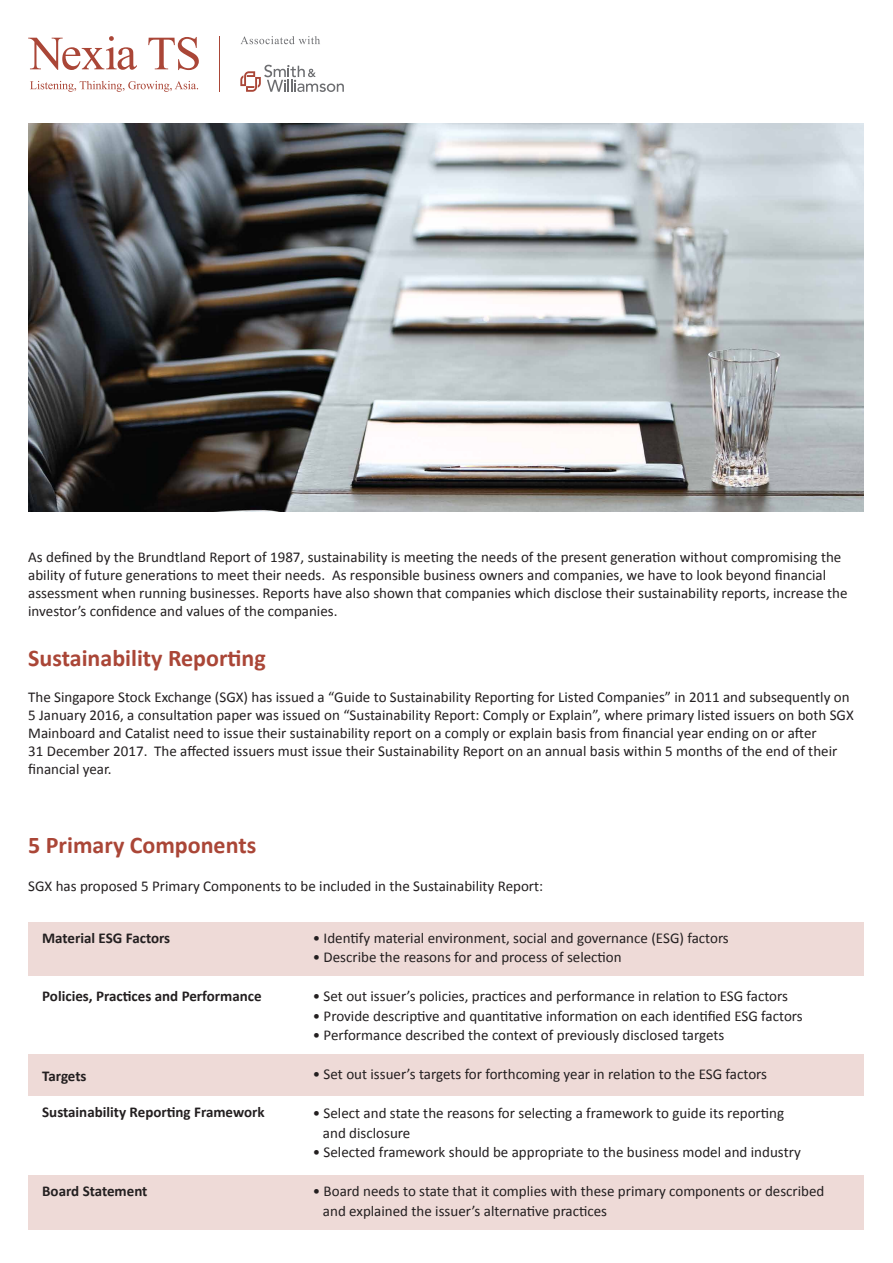
<style>
.page{position:relative;width:893px;height:1263px;background:#fff}
.page>*{position:absolute;margin:0;border:0;box-sizing:border-box;transform-origin:0 0}
.t1{font:700 24px "Calibri";color:#aa4637}
.t2{font:15px/18px "Calibri";color:#231f20}
.t3{font:700 15px "Calibri";color:#231f20}
</style>
<div class="page">
<img style="left:28px;top:123px;width:836px;height:389px">
<svg style="left:28px;top:36px;width:109px;height:34px"></svg>
<svg style="left:148px;top:37px;width:51px;height:33px"></svg>
<svg style="left:30px;top:81px;width:168px;height:11px"></svg>
<hr style="left:219px;top:36px;width:1px;height:56px;background:#aa4637">
<svg style="left:240px;top:36px;width:80px;height:8px"></svg>
<svg style="left:240px;top:65px;width:104px;height:27px"></svg>
<div style="left:28px;top:922px;width:836px;height:53px;background:#eedad7"></div>
<div style="left:28px;top:1054px;width:836px;height:41px;background:#eedad7"></div>
<div style="left:28px;top:1175px;width:836px;height:55px;background:#eedad7"></div>
<p class="t2" style="left:28px;top:548px;width:821px">As defined by the Brundtland Report of 1987, sustainability is meeting the needs of the present generation without compromising the ability of future generations to meet their needs. As responsible business owners and companies, we have to look beyond financial assessment when running businesses. Reports have also shown that companies which disclose their sustainability reports, increase the investor’s confidence and values of the companies.</p>
<h1 class="t1" style="left:28px;top:643px;width:239px">Sustainability Reporting</h1>
<p class="t2" style="left:28px;top:688px;width:827px">The Singapore Stock Exchange (SGX) has issued a “Guide to Sustainability Reporting for Listed Companies” in 2011 and subsequently on 5 January 2016, a consultation paper was issued on “Sustainability Report: Comply or Explain”, where primary listed issuers on both SGX Mainboard and Catalist need to issue their sustainability report on a comply or explain basis from financial year ending on or after<br>31 December 2017. The affected issuers must issue their Sustainability Report on an annual basis within 5 months of the end of their financial year.</p>
<h1 class="t1" style="left:28px;top:830px;width:230px">5 Primary Components</h1>
<p class="t2" style="left:28px;top:877px;width:516px">SGX has proposed 5 Primary Components to be included in the Sustainability Report:</p>
<p class="t2" style="left:313px;top:929px;width:418px">• Identify material environment, social and governance (ESG) factors</p>
<p class="t2" style="left:313px;top:948px;width:310px">• Describe the reasons for and process of selection</p>
<p class="t2" style="left:313px;top:987px;width:477px">• Set out issuer’s policies, practices and performance in relation to ESG factors</p>
<p class="t2" style="left:313px;top:1007px;width:491px">• Provide descriptive and quantitative information on each identified ESG factors</p>
<p class="t2" style="left:313px;top:1026px;width:413px">• Performance described the context of previously disclosed targets</p>
<p class="t2" style="left:313px;top:1065px;width:456px">• Set out issuer’s targets for forthcoming year in relation to the ESG factors</p>
<p class="t2" style="left:323px;top:1104px;width:463px;line-height:19.5px;text-indent:-10px">• Select and state the reasons for selecting a framework to guide its reporting and disclosure</p>
<p class="t2" style="left:313px;top:1143px;width:489px">• Selected framework should be appropriate to the business model and industry</p>
<p class="t2" style="left:323px;top:1182px;width:503px;line-height:19.5px;text-indent:-10px">• Board needs to state that it complies with these primary components or described and explained the issuer’s alternative practices</p>
<p class="t3" style="left:42px;top:928px;width:130px">Material ESG Factors</p>
<p class="t3" style="left:42px;top:987px;width:221px">Policies, Practices and Performance</p>
<p class="t3" style="left:42px;top:1066px;width:46px">Targets</p>
<p class="t3" style="left:42px;top:1103px;width:224px">Sustainability Reporting Framework</p>
<p class="t3" style="left:42px;top:1181px;width:107px">Board Statement</p>
</div>
